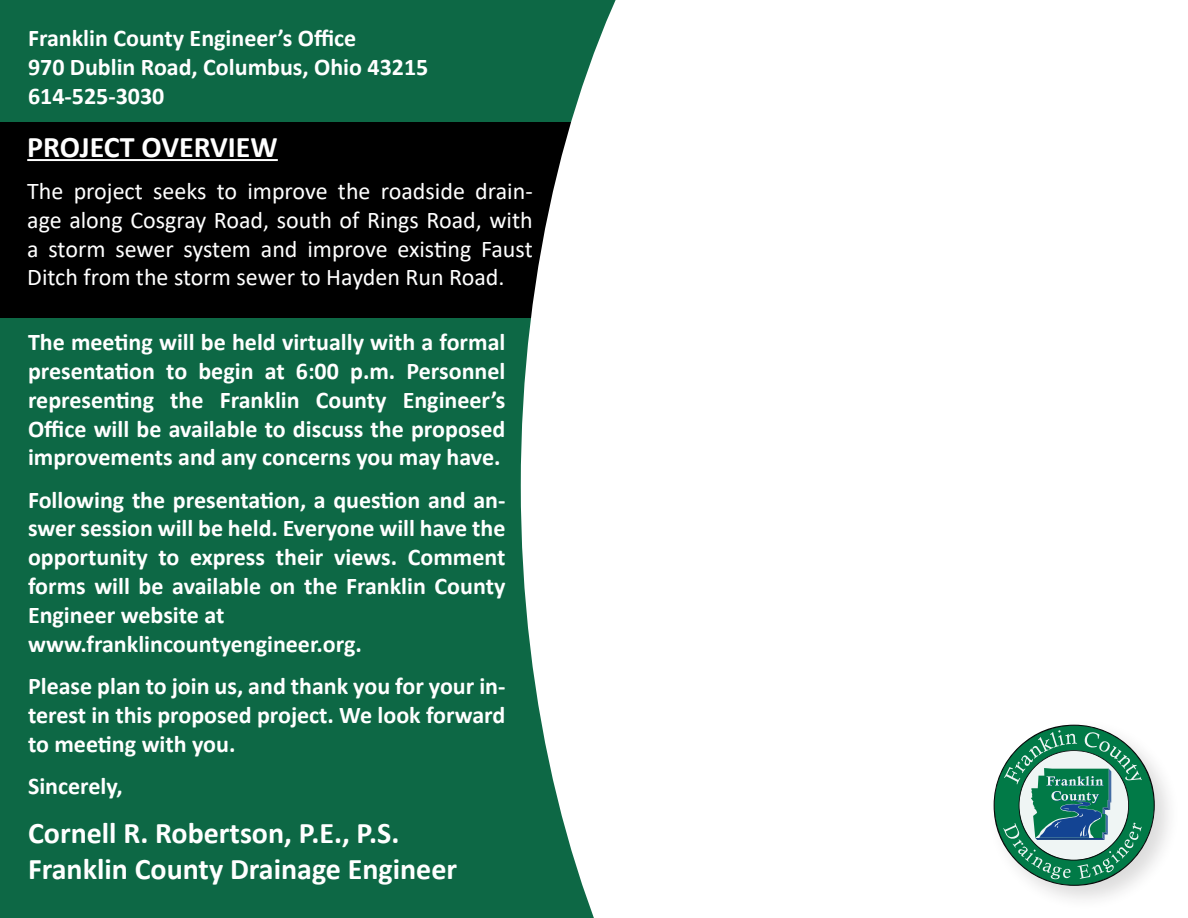
<style>
.page{position:relative;width:1188px;height:918px;background:#fff}
.page>*{position:absolute;margin:0;border:0;box-sizing:border-box;transform-origin:0 0}
.t1{font:700 30px/36px "Calibri";color:#fff}
.t2{font:700 24px/28.8px "Calibri";color:#fff;text-align:justify}
.t3{font:24px/28.8px "Calibri";color:#fff;text-align:justify}
</style>
<div class="page">
<div style="left:0;top:0;width:624px;height:918px;background:#0d6845"></div>
<div style="left:0;top:122px;width:594px;height:196px;background:#000"></div>
<svg style="left:521px;top:0;width:103px;height:918px;fill:#fff"></svg>
<hr style="left:27px;top:159px;width:251px;height:2px;background:#fff">
<div style="left:987px;top:718px;width:194px;height:193px;background:#231f20;opacity:.16"></div>
<svg style="left:994px;top:725px;width:161px;height:161px"></svg>
<p class="t2" style="left:28px;top:24px;width:402px;text-align:left">Franklin County Engineer’s Office<br>970 Dublin Road, Columbus, Ohio 43215<br>614-525-3030</p>
<p class="t1" style="left:27px;top:128px;width:252px">PROJECT OVERVIEW</p>
<p class="t3" style="left:27px;top:176px;width:507px">The project seeks to improve the roadside drain&shy;age along Cosgray Road, south of Rings Road, with a storm sewer system and improve existing Faust Ditch from the storm sewer to Hayden Run Road.</p>
<p class="t2" style="left:28px;top:327px;width:479px">The meeting will be held virtually with a formal presentation to begin at 6:00 p.m. Personnel representing the Franklin County Engineer’s Office will be available to discuss the proposed improvements and any concerns you may have.</p>
<p class="t2" style="left:28px;top:485px;width:479px">Following the presentation, a question and an&shy;swer session will be held. Everyone will have the opportunity to express their views. Comment forms will be available on the Franklin County Engineer website at</p>
<p class="t2" style="left:28px;top:629px;width:335px">www.franklincountyengineer.org.</p>
<p class="t2" style="left:28px;top:671px;width:479px">Please plan to join us, and thank you for your in&shy;terest in this proposed project. We look forward to meeting with you.</p>
<p class="t2" style="left:28px;top:771px;width:96px">Sincerely,</p>
<p class="t1" style="left:28px;top:815px;width:431px">Cornell R. Robertson, P.E., P.S.<br>Franklin County Drainage Engineer</p>
</div>
